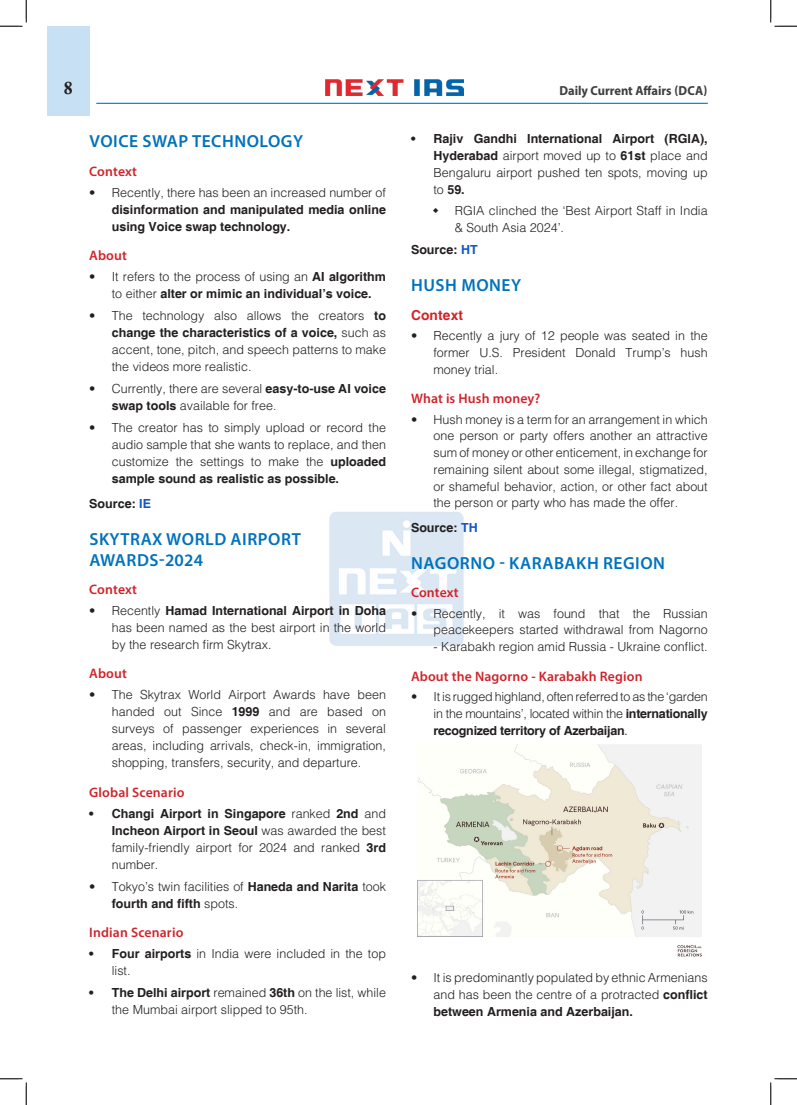
<style>
.page{position:relative;width:797px;height:1105px;background:#fff}
.page>*{position:absolute;margin:0;border:0;box-sizing:border-box;transform-origin:0 0}
.H-1{font:600 17.5px/20.2px "Myriad Pro";letter-spacing:.03em;color:#0072bc}
.t1{font:17.5px "Calis MT Bol";color:#231f20}
.H-2{font:600 13.75px "Myriad Pro";letter-spacing:.01em;color:#d1232a}
.H-2-2{font:700 13.75px "Helvetica";letter-spacing:.01em;color:#d1232a}
.t2{font:700 13.12px "Myriad Pro";color:#3e3e3f;scale:.95 1}
.t3{font:300 12.5px/17px "Helvetica";color:#231f20;text-align:justify}
.body{font:700 12.5px/17px "Helvetica";color:#231f20;text-align:justify}
.s1{font-weight:300}
.s2{font-weight:700}
.s3{color:#15c}
.s4{font-family:"Times New Roman";font-weight:400}
</style>
<div class="page">
<div style="left:47px;top:26px;width:42px;height:89px;background:#c7e0f3"></div>
<img style="left:325px;top:80px;width:138px;height:15px">
<hr style="left:96px;top:103px;width:611px;height:1px;background:#008fd5">
<img style="left:329px;top:511px;width:135px;height:135px">
<img style="left:417px;top:745px;width:284px;height:212px">
<svg style="left:0;top:0;width:27px;height:27px"></svg>
<svg style="left:0;top:1078px;width:27px;height:27px"></svg>
<svg style="left:770px;top:0;width:27px;height:27px"></svg>
<svg style="left:770px;top:1078px;width:27px;height:27px"></svg>
<h1 class="t1" style="left:64px;top:78px;width:10px">8</h1>
<p class="t2" style="left:559px;top:82px;width:157px">Daily Current Affairs (DCA)</p>
<p class="H-1" style="left:89px;top:131px;width:215px">VOICE SWAP TECHNOLOGY</p>
<p class="H-2" style="left:89px;top:162px;width:49px">Context</p>
<p class="body" style="left:112px;top:184px;width:276px;text-indent:-22px"><span class="s1">• Recently, there has been an increased number of </span>disinformation and manipulated media online using Voice swap technology.</p>
<p class="H-2" style="left:89px;top:247px;width:39px">About</p>
<p class="body" style="left:112px;top:269px;width:276px;text-indent:-22px"><span class="s1">• It refers to the process of using an</span> AI algorithm <span class="s1">to either</span> alter or mimic an individual’s voice.</p>
<p class="t3" style="left:112px;top:307px;width:276px;text-indent:-22px">• The technology also allows the creators <span class="s2">to change the characteristics of a voice,</span> such as accent, tone, pitch, and speech patterns to make the videos more realistic.</p>
<p class="t3" style="left:112px;top:380px;width:276px;text-indent:-22px">• Currently, there are several <span class="s2">easy-to-use AI voice swap tools</span> available for free.</p>
<p class="t3" style="left:112px;top:419px;width:276px;text-indent:-22px">• The creator has to simply upload or record the audio sample that she wants to replace, and then customize the settings to make the <span class="s2">uploaded sample sound as realistic as possible.</span></p>
<p class="body" style="left:89px;top:495px;width:63px">Source: <span class="s3">IE</span></p>
<p class="H-1" style="left:89px;top:529px;width:213px">SKYTRAX WORLD AIRPORT<br>AWARDS-2024</p>
<p class="H-2" style="left:89px;top:581px;width:49px">Context</p>
<p class="t3" style="left:112px;top:601px;width:276px;text-indent:-22px">• Recently <span class="s2">Hamad International Airport in Doha </span>has been named as the best airport in the world by the research firm Skytrax.</p>
<p class="H-2" style="left:89px;top:665px;width:39px">About</p>
<p class="t3" style="left:112px;top:686px;width:276px;text-indent:-22px">• The Skytrax World Airport Awards have been handed out Since <span class="s2">1999</span> and are based on surveys of passenger experiences in several areas, including arrivals, check-in, immigration, shopping, transfers, security, and departure.</p>
<p class="H-2" style="left:89px;top:783px;width:97px">Global Scenario</p>
<p class="t3" style="left:112px;top:804px;width:276px;text-indent:-22px"><span class="s2">• Changi Airport in Singapore</span> ranked <span class="s2">2nd</span> and <span class="s2">Incheon Airport in Seoul</span> was awarded the best family-friendly airport for 2024 and ranked <span class="s2">3rd </span>number.</p>
<p class="t3" style="left:112px;top:877px;width:276px;text-indent:-22px">• Tokyo’s twin facilities of <span class="s2">Haneda and Narita</span> took <span class="s2">fourth and fifth</span> spots.</p>
<p class="H-2" style="left:89px;top:924px;width:96px">Indian Scenario</p>
<p class="t3" style="left:112px;top:945px;width:276px;text-indent:-22px"><span class="s2">• Four airports</span> in India were included in the top list.</p>
<p class="t3" style="left:112px;top:984px;width:276px;text-indent:-22px"><span class="s2">• The Delhi airport</span> remained <span class="s2">36th</span> on the list, while the Mumbai airport slipped to 95th.</p>
<p class="t3" style="left:433px;top:130px;width:276px;text-indent:-22px"><span class="s2">• Rajiv Gandhi International Airport (RGIA), Hyderabad</span> airport moved up to <span class="s2">61st</span> place and Bengaluru airport pushed ten spots, moving up to <span class="s2">59.</span></p>
<p class="t3" style="left:455px;top:202px;width:254px">RGIA clinched the ‘Best Airport Staff in India &amp; South Asia 2024’.</p>
<p class="body" style="left:411px;top:242px;width:68px">Source: <span class="s3">HT</span></p>
<p class="H-1" style="left:411px;top:275px;width:111px">HUSH MONEY</p>
<p class="H-2-2" style="left:411px;top:306px;width:54px">Context</p>
<p class="t3" style="left:433px;top:327px;width:276px;text-indent:-22px">• Recently a jury of 12 people was seated in the former U.S. President Donald Trump’s hush money trial.</p>
<p class="H-2" style="left:411px;top:390px;width:131px">What is Hush money?</p>
<p class="t3" style="left:433px;top:410px;width:276px;text-indent:-22px">• Hush money is a term for an arrangement in which one person or party offers another an attractive sum of money or other enticement, in exchange for remaining silent about some illegal, stigmatized, or shameful behavior, action, or other fact about the person or party who has made the offer.</p>
<p class="body" style="left:411px;top:519px;width:68px">Source: <span class="s3">TH</span></p>
<p class="H-1" style="left:411px;top:553px;width:255px">NAGORNO - KARABAKH REGION</p>
<p class="H-2" style="left:411px;top:584px;width:49px">Context</p>
<p class="t3" style="left:411px;top:604px;width:298px;text-align:right">• Recently, it was found that the Russian peacekeepers started withdrawal from Nagorno</p>
<p class="t3" style="left:433px;top:638px;width:276px">- Karabakh region amid Russia - Ukraine conflict.</p>
<p class="H-2" style="left:411px;top:667px;width:233px">About the Nagorno - Karabakh Region</p>
<p class="t3" style="left:433px;top:688px;width:276px;text-indent:-22px">• It is rugged highland, often referred to as the ‘garden in the mountains’, located within the <span class="s2">internationally recognized territory of Azerbaijan</span><span class="s4">.</span></p>
<p class="t3" style="left:433px;top:969px;width:276px;text-indent:-22px">• It is predominantly populated by ethnic Armenians and has been the centre of a protracted <span class="s2">conflict between Armenia and Azerbaijan.</span></p>
</div>
